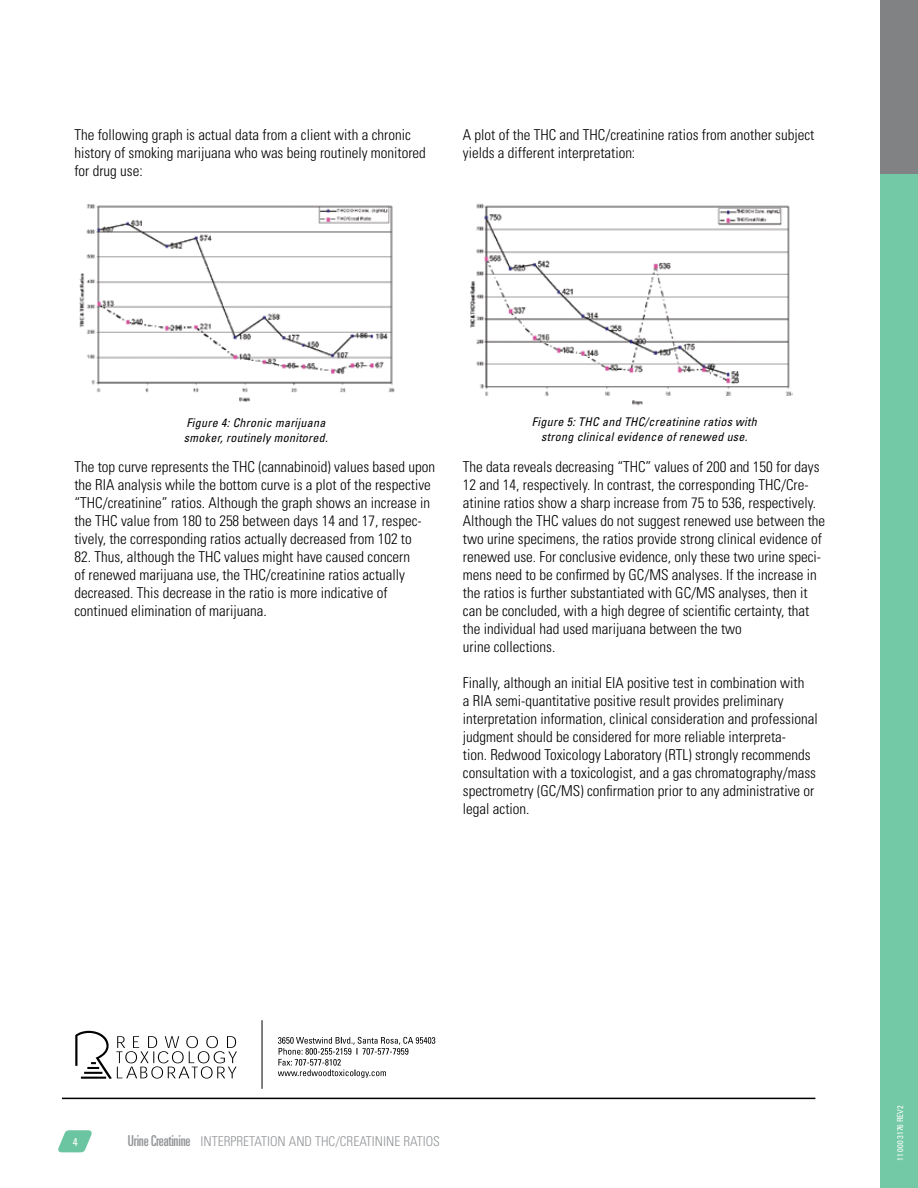
<style>
.page{position:relative;width:918px;height:1188px;background:#fff}
.page>*{position:absolute;margin:0;border:0;box-sizing:border-box;transform-origin:0 0}
.t1{font:300 condensed 15px/18px "Univers";color:#000}
.t2{font:300 condensed 13.5px "Univers";color:#939598}
.t3{font:italic condensed 12px/15px "Univers";letter-spacing:.025em;color:#000}
.t4{font:condensed 8.25px "Univers";color:#fff}
.s1{font-weight:400;font-stretch:ultra-condensed;font-size:15px}
</style>
<div class="page">
<img style="left:79px;top:204px;width:316px;height:198px">
<img style="left:470px;top:203px;width:323px;height:203px">
<hr style="left:62px;top:1098px;width:753px;height:1px;background:#000">
<hr style="left:262px;top:1020px;width:1px;height:69px;background:#000">
<svg style="left:278px;top:1037px;width:157px;height:41px"></svg>
<svg style="left:75px;top:1031px;width:162px;height:48px"></svg>
<hr style="left:81px;top:1077px;width:25px;height:2px;background:#000">
<div style="left:880px;top:174px;width:38px;height:1014px;background:#73c8a6"></div>
<div style="left:880px;top:0;width:38px;height:174px;background:#808284"></div>
<svg style="left:58px;top:1130px;width:34px;height:22px"></svg>
<p class="t1" style="left:74px;top:125px;width:353px">The following graph is actual data from a client with a chronic history of smoking marijuana who was being routinely monitored for drug use:</p>
<p class="t1" style="left:463px;top:125px;width:353px">A plot of the THC and THC/creatinine ratios from another subject yields a different interpretation:</p>
<p class="t3" style="left:184px;top:415px;width:145px">Figure 4: Chronic marijuana smoker, routinely monitored.</p>
<p class="t1" style="left:74px;top:457px;width:362px">The top curve represents the THC (cannabinoid) values based upon the RIA analysis while the bottom curve is a plot of the respective “THC/creatinine” ratios. Although the graph shows an increase in the THC value from 180 to 258 between days 14 and 17, respec&shy;tively, the corresponding ratios actually decreased from 102 to</p>
<p class="t1" style="left:74px;top:547px;width:337px">82. Thus, although the THC values might have caused concern of renewed marijuana use, the THC/creatinine ratios actually decreased. This decrease in the ratio is more indicative of continued elimination of marijuana.</p>
<p class="t3" style="left:532px;top:414px;width:226px;text-align:center">Figure 5: THC and THC/creatinine ratios with strong clinical evidence of renewed use.</p>
<p class="t1" style="left:463px;top:458px;width:364px">The data reveals decreasing “THC” values of 200 and 150 for days 12 and 14, respectively. In contrast, the corresponding THC/Cre&shy;atinine ratios show a sharp increase from 75 to 536, respectively.<br>Although the THC values do not suggest renewed use between the two urine specimens, the ratios provide strong clinical evidence of renewed use. For conclusive evidence, only these two urine speci&shy;mens need to be confirmed by GC/MS analyses. If the increase in the ratios is further substantiated with GC/MS analyses, then it can be concluded, with a high degree of scientific certainty, that the individual had used marijuana between the two<br>urine collections.</p>
<p class="t1" style="left:463px;top:674px;width:356px">Finally, although an initial EIA positive test in combination with<br>a RIA semi-quantitative positive result provides preliminary interpretation information, clinical consideration and professional judgment should be considered for more reliable interpreta-<br>tion. Redwood Toxicology Laboratory (RTL) strongly recommends consultation with a toxicologist, and a gas chromatography/mass spectrometry (GC/MS) confirmation prior to any administrative or legal action.</p>
<p class="t2" style="left:128px;top:1133px;width:313px"><span class="s1">Urine Creatinine</span> INTERPRETATION AND THC/CREATININE RATIOS</p>
<p class="t4" style="left:895px;top:1161px;width:56px;rotate:-90deg">11 000 3176 REV2</p>
</div>
